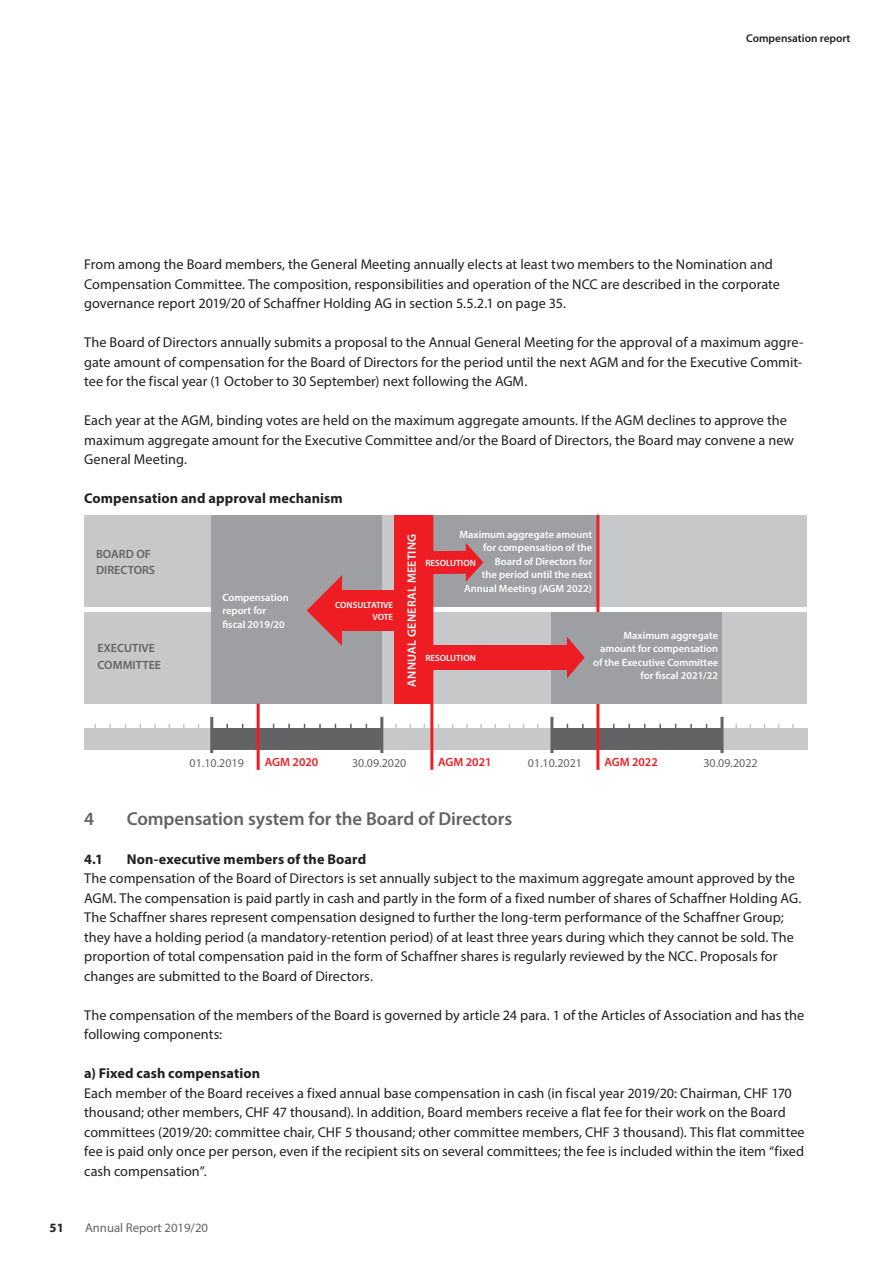
<style>
.page{position:relative;width:893px;height:1263px;background:#fff}
.page>*{position:absolute;margin:0;border:0;box-sizing:border-box;transform-origin:0 0}
.t1{font:600 18.75px "Myriad Pro";letter-spacing:-.005em;color:#636366}
.t2{font:14.25px/19.5px "Myriad Pro";letter-spacing:.005em;color:#231f20}
.t3{font:700 14.25px "Myriad Pro";letter-spacing:.01em;color:#231f20}
.t4{font:12.75px "Myriad Pro";color:#636366}
.t5{font:700 12.75px "Myriad Pro";color:#231f20}
.t6{font:12px "Myriad Pro";color:#636366}
.t7{font:600 12px/16.5px "Myriad Pro";color:#636366}
.t8{font:600 12px "Myriad Pro";color:#ee1d23}
.t9{font:600 12px "Myriad Pro";letter-spacing:.025em;color:#fff}
.t10{font:600 11.25px "Myriad Pro";color:#231f20}
.t11{font:600 10.5px/13.5px "Myriad Pro";color:#fff;text-align:right}
.t12{font:600 9px/12px "Myriad Pro";color:#fff;text-align:right}
</style>
<div class="page">
<div style="left:84px;top:515px;width:723px;height:91px;background:#c7c8ca"></div>
<div style="left:84px;top:612px;width:723px;height:92px;background:#c7c8ca"></div>
<div style="left:552px;top:728px;width:170px;height:21px;background:#636366"></div>
<div style="left:427px;top:515px;width:172px;height:91px;background:#9d9fa2"></div>
<div style="left:212px;top:515px;width:170px;height:189px;background:#9d9fa2"></div>
<div style="left:395px;top:515px;width:36px;height:189px;background:#ee1d23"></div>
<hr style="left:596px;top:515px;width:3px;height:255px;background:#ee1d23">
<div style="left:552px;top:612px;width:170px;height:92px;background:#9d9fa2"></div>
<div style="left:84px;top:728px;width:128px;height:21px;background:#c7c8ca"></div>
<div style="left:722px;top:728px;width:85px;height:21px;background:#c7c8ca"></div>
<div style="left:382px;top:728px;width:170px;height:21px;background:#c7c8ca"></div>
<div style="left:212px;top:728px;width:170px;height:21px;background:#636366"></div>
<hr style="left:720px;top:717px;width:3px;height:36px;background:#636366">
<hr style="left:690px;top:724px;width:2px;height:23px;background:#636366">
<hr style="left:659px;top:724px;width:2px;height:23px;background:#636366">
<hr style="left:628px;top:724px;width:2px;height:23px;background:#636366">
<hr style="left:613px;top:724px;width:2px;height:23px;background:#636366">
<hr style="left:582px;top:724px;width:2px;height:23px;background:#636366">
<hr style="left:550px;top:717px;width:3px;height:36px;background:#636366">
<hr style="left:494px;top:724px;width:2px;height:23px;background:#c7c8ca">
<hr style="left:480px;top:724px;width:2px;height:23px;background:#c7c8ca">
<hr style="left:466px;top:724px;width:2px;height:23px;background:#c7c8ca">
<hr style="left:409px;top:724px;width:2px;height:23px;background:#c7c8ca">
<hr style="left:395px;top:724px;width:2px;height:23px;background:#c7c8ca">
<hr style="left:380px;top:717px;width:3px;height:36px;background:#636366">
<hr style="left:350px;top:724px;width:2px;height:23px;background:#636366">
<hr style="left:319px;top:724px;width:2px;height:23px;background:#636366">
<hr style="left:288px;top:724px;width:2px;height:23px;background:#636366">
<hr style="left:257px;top:704px;width:3px;height:66px;background:#ee1d23">
<hr style="left:226px;top:724px;width:2px;height:23px;background:#636366">
<hr style="left:183px;top:724px;width:2px;height:23px;background:#c7c8ca">
<hr style="left:168px;top:724px;width:2px;height:23px;background:#c7c8ca">
<hr style="left:154px;top:724px;width:2px;height:23px;background:#c7c8ca">
<hr style="left:109px;top:724px;width:2px;height:23px;background:#c7c8ca">
<hr style="left:210px;top:717px;width:3px;height:36px;background:#636366">
<hr style="left:792px;top:724px;width:2px;height:23px;background:#c7c8ca">
<hr style="left:430px;top:515px;width:3px;height:255px;background:#ee1d23">
<div style="left:427px;top:551px;width:44px;height:23px;background:#ee1d23"></div>
<svg style="left:466px;top:543px;width:17px;height:39px"></svg>
<div style="left:425px;top:645px;width:144px;height:25px;background:#ee1d23"></div>
<svg style="left:567px;top:637px;width:18px;height:41px"></svg>
<div style="left:332px;top:590px;width:70px;height:41px;background:#ee1d23"></div>
<svg style="left:307px;top:575px;width:35px;height:71px"></svg>
<hr style="left:735px;top:724px;width:2px;height:23px;background:#c7c8ca">
<p class="t10" style="left:746px;top:32px;width:106px">Compensation report</p>
<p class="t2" style="left:84px;top:254px;width:697px">From among the Board members, the General Meeting annually elects at least two members to the Nomination and<br>Compensation Committee. The composition, responsibilities and operation of the NCC are described in the corporate governance report 2019/20 of Schaffner Holding AG in section 5.5.2.1 on page 35.</p>
<p class="t2" style="left:84px;top:332px;width:721px;text-align:justify">The Board of Directors annually submits a proposal to the Annual General Meeting for the approval of a maximum aggre&shy;gate amount of compensation for the Board of Directors for the period until the next AGM and for the Executive Commit&shy;tee for the fiscal year (1 October to 30 September) next following the AGM.</p>
<p class="t2" style="left:84px;top:410px;width:711px">Each year at the AGM, binding votes are held on the maximum aggregate amounts. If the AGM declines to approve the maximum aggregate amount for the Executive Committee and/or the Board of Directors, the Board may convene a new<br>General Meeting.</p>
<p class="t3" style="left:84px;top:489px;width:260px">Compensation and approval mechanism</p>
<p class="t7" style="left:96px;top:545px;width:61px">BOARD OF<br>DIRECTORS</p>
<p class="t7" style="left:98px;top:639px;width:65px">EXECUTIVE<br>COMMITTEE</p>
<p class="t11" style="left:222px;top:590px;width:68px;text-align:left">Compensation report for fiscal 2019/20</p>
<p class="t12" style="left:335px;top:599px;width:59px">CONSULTATIVE<br>VOTE</p>
<p class="t9" style="left:404px;top:687px;width:154px;rotate:-90deg">ANNUAL GENERAL MEETING</p>
<p class="t11" style="left:459px;top:527px;width:134px">Maximum aggregate amount for compensation of the<br>Board of Directors for<br>the period until the next<br>Annual Meeting (AGM 2022)</p>
<p class="t12" style="left:425px;top:557px;width:52px">RESOLUTION</p>
<p class="t12" style="left:425px;top:652px;width:52px">RESOLUTION</p>
<p class="t11" style="left:593px;top:628px;width:127px">Maximum aggregate amount for compensation of the Executive Committee for fiscal 2021/22</p>
<p class="t6" style="left:190px;top:755px;width:56px">01.10.2019</p>
<p class="t8" style="left:265px;top:755px;width:55px">AGM 2020</p>
<p class="t6" style="left:352px;top:755px;width:56px">30.09.2020</p>
<p class="t8" style="left:438px;top:755px;width:55px">AGM 2021</p>
<p class="t6" style="left:528px;top:755px;width:56px">01.10.2021</p>
<p class="t8" style="left:604px;top:755px;width:55px">AGM 2022</p>
<p class="t6" style="left:703px;top:755px;width:56px">30.09.2022</p>
<h1 class="t1" style="left:84px;top:808px;width:12px">4</h1>
<h1 class="t1" style="left:127px;top:808px;width:387px">Compensation system for the Board of Directors</h1>
<p class="t3" style="left:84px;top:850px;width:20px">4.1</p>
<p class="t3" style="left:127px;top:850px;width:241px">Non-executive members of the Board</p>
<p class="t2" style="left:84px;top:869px;width:719px">The compensation of the Board of Directors is set annually subject to the maximum aggregate amount approved by the AGM. The compensation is paid partly in cash and partly in the form of a fixed number of shares of Schaffner Holding AG.<br>The Schaffner shares represent compensation designed to further the long-term performance of the Schaffner Group; they have a holding period (a mandatory-retention period) of at least three years during which they cannot be sold. The proportion of total compensation paid in the form of Schaffner shares is regularly reviewed by the NCC. Proposals for changes are submitted to the Board of Directors.</p>
<p class="t2" style="left:84px;top:1005px;width:721px">The compensation of the members of the Board is governed by article 24 para. 1 of the Articles of Association and has the following components:</p>
<p class="t3" style="left:84px;top:1064px;width:178px">a) Fixed cash compensation</p>
<p class="t2" style="left:84px;top:1083px;width:722px">Each member of the Board receives a fixed annual base compensation in cash (in fiscal year 2019/20: Chairman, CHF 170 thousand; other members, CHF 47 thousand). In addition, Board members receive a flat fee for their work on the Board committees (2019/20: committee chair, CHF 5 thousand; other committee members, CHF 3 thousand). This flat committee fee is paid only once per person, even if the recipient sits on several committees; the fee is included within the item “fixed cash compensation”.</p>
<p class="t5" style="left:50px;top:1219px;width:16px">51</p>
<p class="t4" style="left:85px;top:1219px;width:125px">Annual Report 2019/20</p>
</div>
